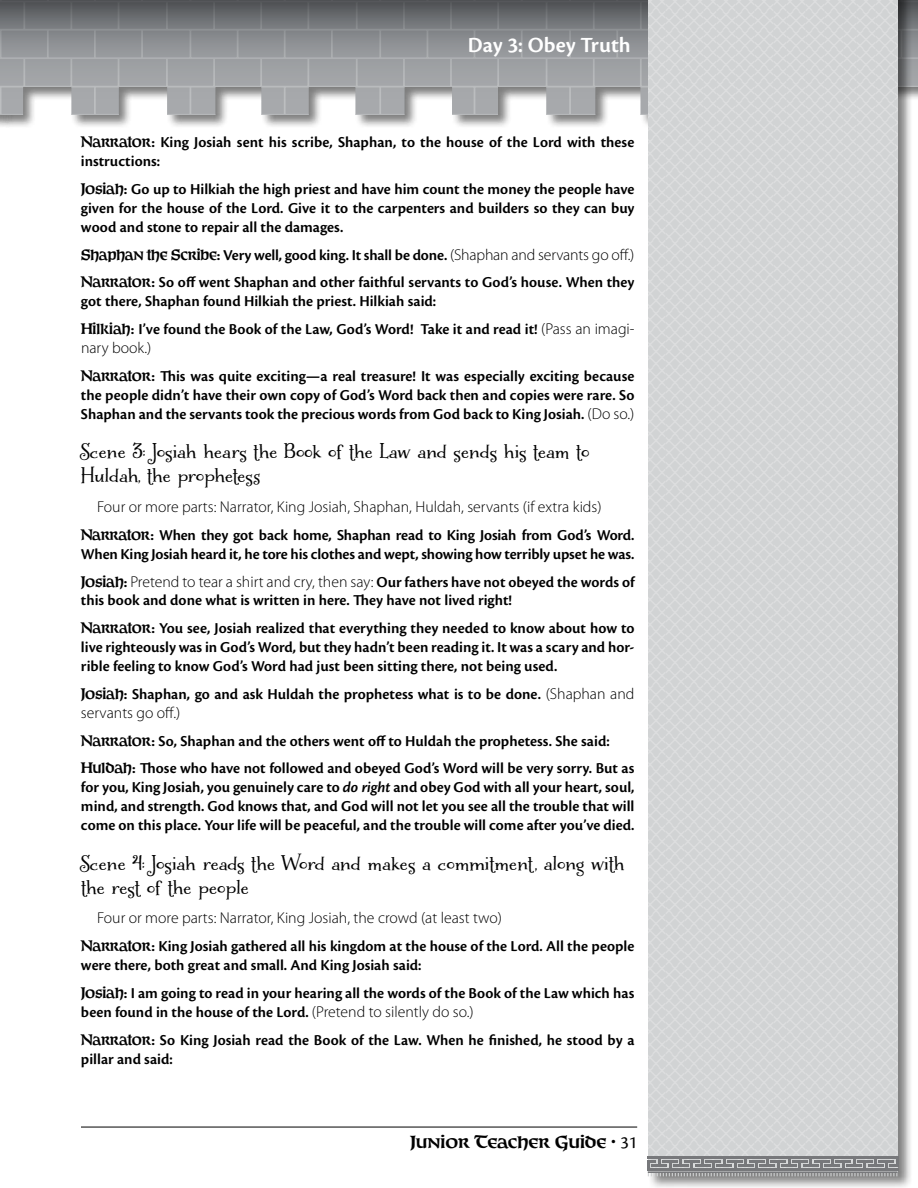
<style>
.page{position:relative;width:918px;height:1188px;background:#fff}
.page>*{position:absolute;margin:0;border:0;box-sizing:border-box;transform-origin:0 0}
.t1{font:24px/24px "Liam";color:#000}
.t2{font:600 22.5px "Cronos Pro";color:#fff}
.t3{font:700 18px "Connemara Old Style Pro";color:#000}
.t4{font:600 15.75px/18.9px "Cronos Pro";color:#000}
.t5{font:300 15.75px "Myriad Pro";color:#000}
.s1{font-family:"Connemara Old Style Pro";font-weight:700}
.s2{font-family:"Myriad Pro";font-weight:300}
.s3{font-family:"Cronos Pro";font-weight:600}
.s4{font-style:italic}
.s5{font-family:"Cronos Pro";font-weight:400}
</style>
<div class="page">
<svg style="left:0;top:0;width:918px;height:127px;background:#9b9da0"></svg>
<hr style="left:81px;top:1127px;width:556px;height:1px;background:#000">
<div style="left:647px;top:0;width:266px;height:1188px;background:#000;opacity:.5"></div>
<div style="left:648px;top:0;width:249px;height:1172px;background:#d2d4d5"></div>
<hr style="left:647px;top:1156px;width:251px;height:3px;background:#77787b">
<svg style="left:647px;top:1159px;width:251px;height:17px"></svg>
<h2 class="t2" style="left:468px;top:32px;width:164px">Day 3: Obey Truth</h2>
<p class="t4" style="left:81px;top:133px;width:555px"><span class="s1">Narrator:</span> King Josiah sent his scribe, Shaphan, to the house of the Lord with these instructions:</p>
<p class="t4" style="left:81px;top:180px;width:555px;text-align:justify"><span class="s1">Josiah:</span> Go up to Hilkiah the high priest and have him count the money the people have given for the house of the Lord. Give it to the carpenters and builders so they can buy wood and stone to repair all the damages.</p>
<p class="t4" style="left:81px;top:241px;width:555px;line-height:27.8px"><span class="s1">Shaphan the Scribe:</span> Very well, good king. It shall be done. <span class="s2">(Shaphan and servants go off.)<br></span><span class="s1">Narrator:</span> So off went Shaphan and other faithful servants to God’s house. When they</p>
<p class="t4" style="left:81px;top:288px;width:555px;line-height:27.8px">got there, Shaphan found Hilkiah the priest. Hilkiah said:<br><span class="s1">Hilkiah:</span> I’ve found the Book of the Law, God’s Word! Take it and read it! <span class="s2">(Pass an imagi-</span></p>
<p class="t5" style="left:81px;top:339px;width:72px">nary book.)</p>
<p class="t4" style="left:81px;top:367px;width:555px;text-align:justify"><span class="s1">Narrator:</span> This was quite exciting—a real treasure! It was especially exciting because the people didn’t have their own copy of God’s Word back then and copies were rare. So Shaphan and the servants took the precious words from God back to King Josiah. <span class="s2">(Do so.)</span></p>
<h1 class="t1" style="left:81px;top:440px;width:510px">Scene 3: Josiah hears the Book of the Law and sends his team to<br>Huldah, the prophetess</h1>
<p class="t5" style="left:97px;top:498px;width:506px">Four or more parts: Narrator, King Josiah, Shaphan, Huldah, servants (if extra kids)</p>
<p class="t4" style="left:81px;top:526px;width:555px"><span class="s1">Narrator:</span> When they got back home, Shaphan read to King Josiah from God’s Word.<br>When King Josiah heard it, he tore his clothes and wept, showing how terribly upset he was.</p>
<p class="t5" style="left:81px;top:573px;width:555px"><span class="s1">Josiah:</span> Pretend to tear a shirt and cry, then say: <span class="s3">Our fathers have not obeyed the words of</span></p>
<p class="t4" style="left:81px;top:587px;width:555px;line-height:27.8px">this book and done what is written in here. They have not lived right!<br><span class="s1">Narrator:</span> You see, Josiah realized that everything they needed to know about how to</p>
<p class="t4" style="left:81px;top:638px;width:555px">live righteously was in God’s Word, but they hadn’t been reading it. It was a scary and hor&shy;rible feeling to know God’s Word had just been sitting there, not being used.</p>
<p class="t4" style="left:81px;top:685px;width:555px"><span class="s1">Josiah:</span> Shaphan, go and ask Huldah the prophetess what is to be done. <span class="s2">(Shaphan and</span></p>
<p class="t5" style="left:81px;top:704px;width:101px">servants go off.)</p>
<p class="t4" style="left:81px;top:727px;width:555px;line-height:27.8px"><span class="s1">Narrator:</span> So, Shaphan and the others went off to Huldah the prophetess. She said:<br><span class="s1">Huldah:</span> Those who have not followed and obeyed God’s Word will be very sorry. But as</p>
<p class="t4" style="left:81px;top:778px;width:555px;text-align:justify">for you, King Josiah, you genuinely care to <span class="s4">do right</span> and obey God with all your heart, soul, mind, and strength. God knows that, and God will not let you see all the trouble that will come on this place. Your life will be peaceful, and the trouble will come after you’ve died.</p>
<h1 class="t1" style="left:81px;top:852px;width:545px">Scene 4: Josiah reads the Word and makes a commitment, along with the rest of the people</h1>
<p class="t5" style="left:97px;top:910px;width:406px">Four or more parts: Narrator, King Josiah, the crowd (at least two)</p>
<p class="t4" style="left:81px;top:937px;width:555px"><span class="s1">Narrator:</span> King Josiah gathered all his kingdom at the house of the Lord. All the people were there, both great and small. And King Josiah said:</p>
<p class="t4" style="left:81px;top:984px;width:555px"><span class="s1">Josiah:</span> I am going to read in your hearing all the words of the Book of the Law which has been found in the house of the Lord. <span class="s2">(Pretend to silently do so.)</span></p>
<p class="t4" style="left:81px;top:1030px;width:555px"><span class="s1">Narrator:</span> So King Josiah read the Book of the Law. When he finished, he stood by a pillar and said:</p>
<p class="t3" style="left:411px;top:1130px;width:228px">Junior Teacher Guide • <span class="s5">31</span></p>
</div>
